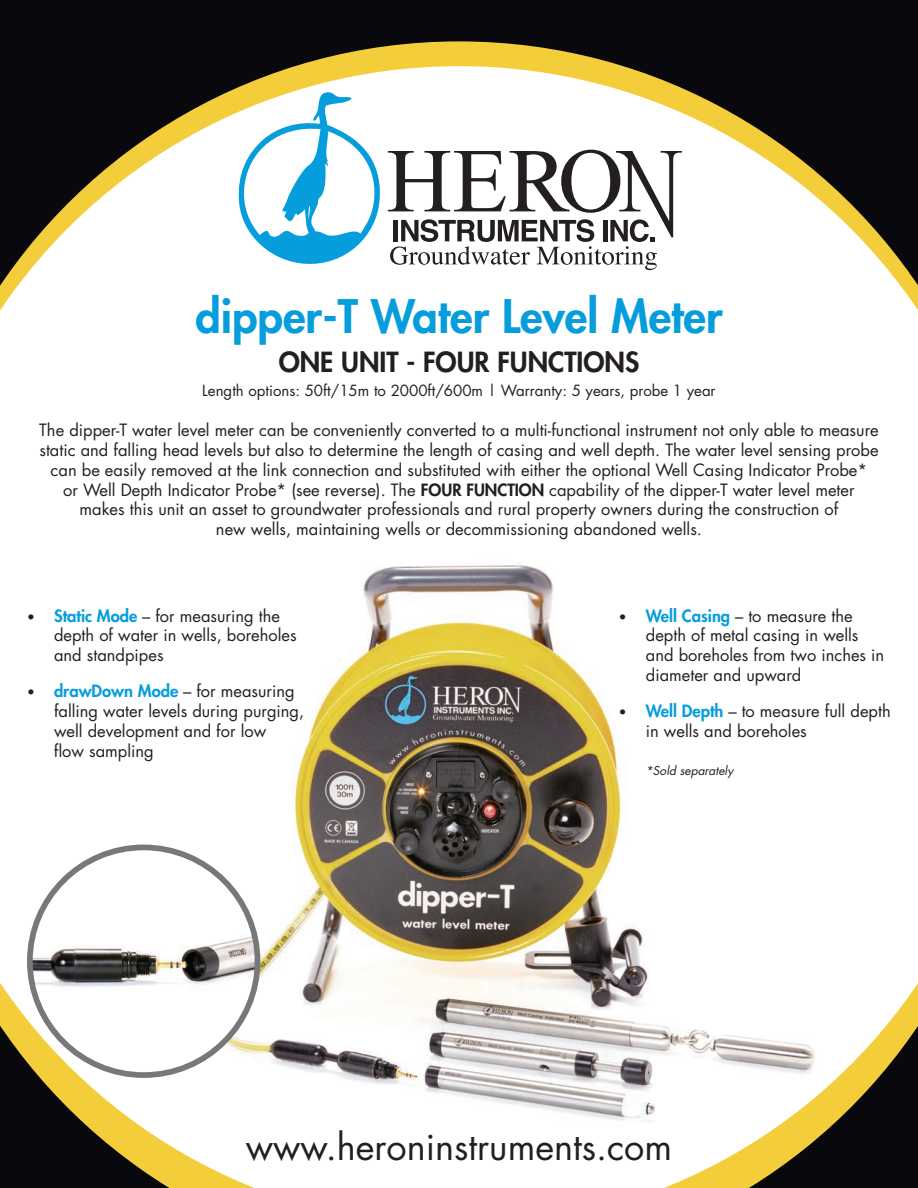
<style>
.page{position:relative;width:918px;height:1188px;background:#fff}
.page>*{position:absolute;margin:0;border:0;box-sizing:border-box;transform-origin:0 0}
.t1{font:800 45px "Futura";color:#069ddc}
.t2{font:36px "Futura";color:#231f20}
.t3{font:800 27px "Futura";color:#231f20}
.t4{font:16.5px/19.8px "Futura";color:#231f20}
.t5{font:15px "Futura";color:#231f20}
.t6{font:italic 12px "Futura";color:#231f20}
.s1{font-weight:800}
.s2{font-weight:800;font-size:13.5px}
.s3{font-weight:800;color:#069ddc}
</style>
<div class="page">
<img style="left:202px;top:565px;width:442px;height:397px">
<svg style="left:0;top:962px;width:918px;height:43px"></svg>
<svg style="left:0;top:0;width:918px;height:306px;fill:#08080d"></svg>
<svg style="left:0;top:1005px;width:918px;height:183px"></svg>
<svg style="left:239px;top:92px;width:443px;height:178px"></svg>
<svg style="left:30px;top:847px;width:228px;height:228px"></svg>
<img style="left:30px;top:864px;width:228px;height:194px">
<div style="left:27px;top:845px;width:233px;height:233px;border:6px solid #76787b;border-radius:50%"></div>
<h1 class="t1" style="left:195px;top:288px;width:529px">dipper-T Water Level Meter</h1>
<h3 class="t3" style="left:279px;top:345px;width:359px">One Unit - Four Functions</h3>
<p class="t5" style="left:202px;top:380px;width:515px">Length options: 50ft/15m to 2000ft/600m | Warranty: 5 years, probe 1 year</p>
<p class="t4" style="left:39px;top:420px;width:841px">The dipper-T water level meter can be conveniently converted to a multi-functional instrument not only able to measure</p>
<p class="t4" style="left:39px;top:440px;width:841px">static and falling head levels but also to determine the length of casing and well depth. The water level sensing probe</p>
<p class="t4" style="left:51px;top:460px;width:818px">can be easily removed at the link connection and substituted with either the optional Well Casing Indicator Probe*</p>
<p class="t4" style="left:63px;top:479px;width:398px">or Well Depth Indicator Probe* (see reverse). The <span class="s1">FOURfu</span></p>
<p class="t4" style="left:485px;top:479px;width:371px"><span class="s1">nction</span> capability of the dipper-T water level meter</p>
<p class="t4" style="left:80px;top:499px;width:760px">makes this unit an asset to groundwater professionals and rural property owners during the construction of</p>
<p class="t4" style="left:216px;top:519px;width:488px">new wells, maintaining wells or decommissioning abandoned wells.</p>
<p class="t4" style="left:54px;top:605px;width:244px;text-indent:-27px"><span class="s2">•</span> <span class="s3">Static Mode</span> – for measuring the depth of water in wells, boreholes and standpipes</p>
<p class="t4" style="left:54px;top:681px;width:252px;text-indent:-27px"><span class="s2">•</span> <span class="s3">drawDown Mode</span> – for measuring falling water levels during purging, well development and for low<br>flow sampling</p>
<p class="t4" style="left:646px;top:605px;width:240px;text-indent:-27px"><span class="s2">•</span> <span class="s3">Well Casing</span> – to measure the depth of metal casing in wells and boreholes from two inches in diameter and upward</p>
<p class="t4" style="left:646px;top:701px;width:246px;text-indent:-27px"><span class="s2">•</span> <span class="s3">Well Depth</span> – to measure full depth in wells and boreholes</p>
<p class="t6" style="left:646px;top:763px;width:89px">*Sold separately</p>
<h2 class="t2" style="left:246px;top:1122px;width:428px">www.heroninstruments.com</h2>
</div>
